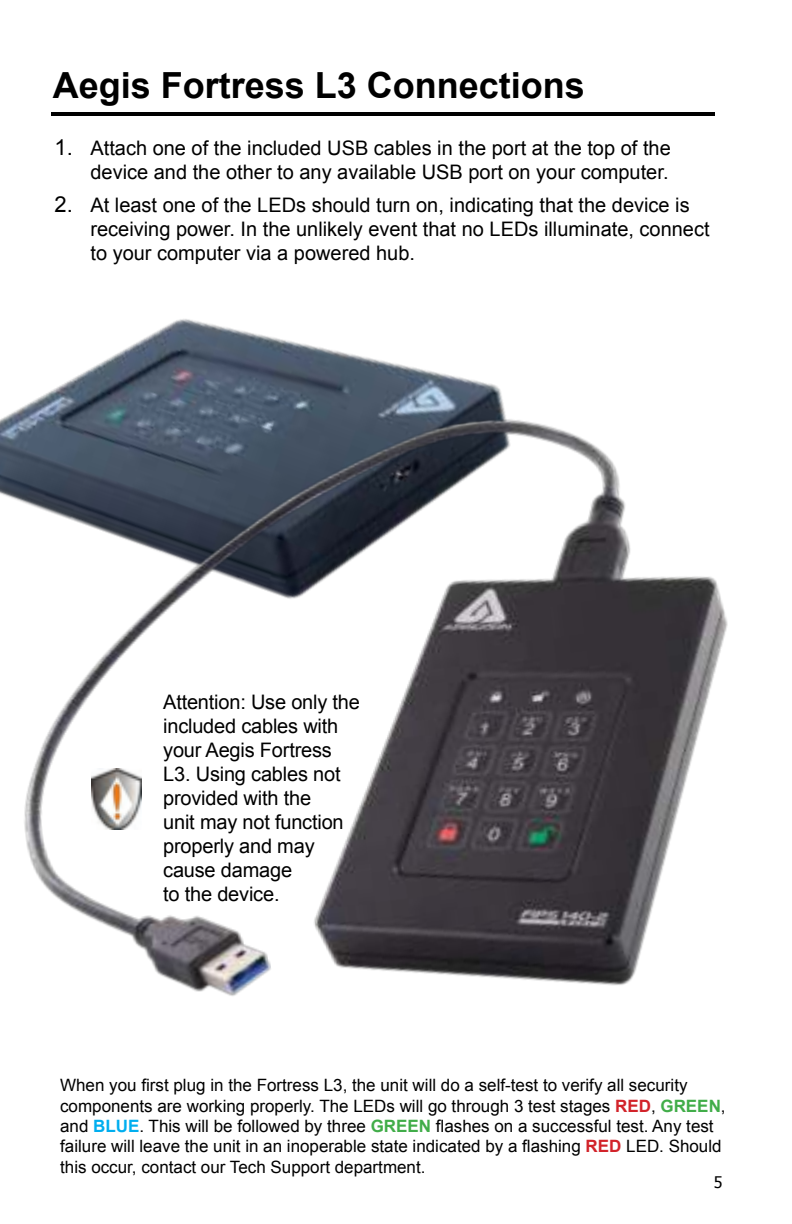
<style>
.page{position:relative;width:792px;height:1224px;background:#fff}
.page>*{position:absolute;margin:0;border:0;box-sizing:border-box;transform-origin:0 0}
.t1{font:700 36px "Arial";color:#000}
.t2{font:20px/24px "Arial";color:#000}
.t3{font:17px/20.4px "Arial";color:#000}
.t4{font:16px "Tahoma";color:#000}
.s1{font-size:22px}
.s2{font-weight:700;color:#d2232a}
.s3{font-weight:700;color:#41ad49}
.s4{font-weight:700;color:#00aeef}
</style>
<div class="page">
<img style="left:73px;top:319px;width:393px;height:60px">
<img style="left:0;top:379px;width:728px;height:617px">
<img style="left:91px;top:768px;width:51px;height:61px">
<hr style="left:52px;top:112px;width:663px;height:3px;background:#000">
<h1 class="t1" style="left:53px;top:72px;width:534px">Aegis Fortress L3 Connections</h1>
<p class="t2" style="left:54px;top:138px;width:618px;text-align:right"><span class="s1">1.</span> Attach one of the included USB cables in the port at the top of the device and the other to any available USB port on your computer.</p>
<p class="t2" style="left:90px;top:195px;width:621px;text-indent:-36px"><span class="s1">2.</span> At least one of the LEDs should turn on, indicating that the device is receiving power. In the unlikely event that no LEDs illuminate, connect to your computer via a powered hub.</p>
<p class="t2" style="left:163px;top:692px;width:198px">Attention: Use only the included cables with your Aegis Fortress<br>L3. Using cables not provided with the<br>unit may not function properly and may cause damage<br>to the device.</p>
<p class="t3" style="left:60px;top:1075px;width:667px">When you first plug in the Fortress L3, the unit will do a self-test to verify all security components are working properly. The LEDs will go through 3 test stages <span class="s2">RED</span>, <span class="s3">GREEN</span>, and <span class="s4">BLUE</span>. This will be followed by three <span class="s3">GREEN</span> flashes on a successful test. Any test failure will leave the unit in an inoperable state indicated by a flashing <span class="s2">RED</span> LED. Should this occur, contact our Tech Support department.</p>
<p class="t4" style="left:714px;top:1173px;width:10px">5</p>
</div>
